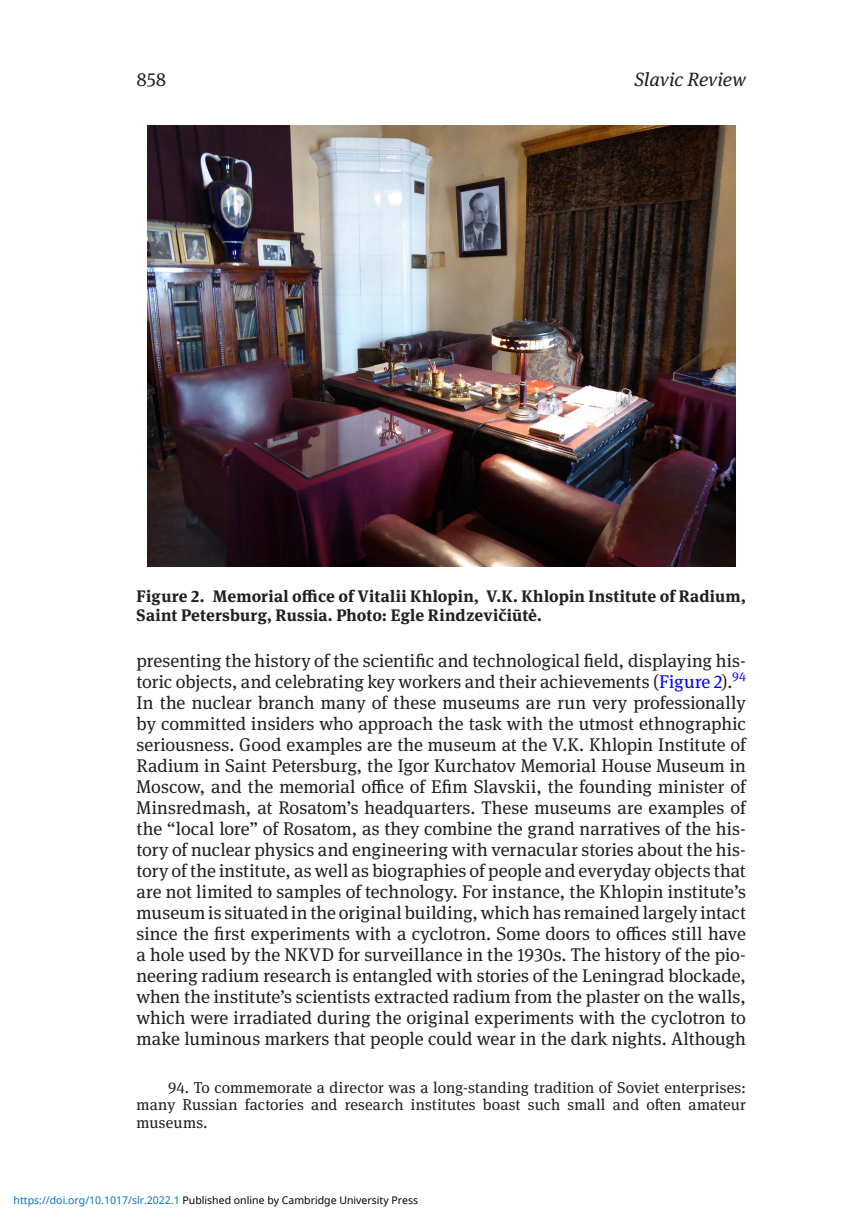
<style>
.page{position:relative;width:851px;height:1229px;background:#fff}
.page>*{position:absolute;margin:0;border:0;box-sizing:border-box;transform-origin:0 0}
.t1{font:italic 19.25px "Meta Serif Pro";letter-spacing:.01em;color:#231f20}
.t2{font:19.25px "Meta Serif Pro";color:#231f20}
.t3{font:18.38px/21px "Meta Serif Pro";color:#231f20;text-align:justify}
.t4{font:700 16.62px/19.2px "Meta Serif Pro";letter-spacing:.01em;color:#231f20}
.t5{font:15.75px/17.5px "Meta Serif Pro";letter-spacing:.01em;color:#231f20;text-align:justify}
.t6{font:10.5px "Noto Sans";color:#000}
.s1{color:#00f}
.s2{color:#0172cf}
</style>
<div class="page">
<img style="left:147px;top:126px;width:588px;height:441px">
<p class="t2" style="left:136px;top:65px;width:31px">858</p>
<p class="t1" style="left:634px;top:65px;width:113px">Slavic Review</p>
<p class="t4" style="left:136px;top:585px;width:610px">Figure 2. Memorial office of Vitalii Khlopin, V.K. Khlopin Institute of Radium,<br>Saint Petersburg, Russia. Photo: Egle Rindzevičiūtė.</p>
<p class="t3" style="left:136px;top:649px;width:611px">presenting the history of the scientific and technological field, displaying his&shy;toric objects, and celebrating key workers and their achievements (<span class="s1">Figure 2</span>).<sup>94<br></sup>In the nuclear branch many of these museums are run very professionally by committed insiders who approach the task with the utmost ethnographic seriousness. Good examples are the museum at the V.K. Khlopin Institute of Radium in Saint Petersburg, the Igor Kurchatov Memorial House Museum in Moscow, and the memorial office of Efim Slavskii, the founding minister of Minsredmash, at Rosatom’s headquarters. These museums are examples of the “local lore” of Rosatom, as they combine the grand narratives of the his&shy;tory of nuclear physics and engineering with vernacular stories about the his&shy;tory of the institute, as well as biographies of people and everyday objects that are not limited to samples of technology. For instance, the Khlopin institute’s museum is situated in the original building, which has remained largely intact since the first experiments with a cyclotron. Some doors to offices still have a hole used by the NKVD for surveillance in the 1930s. The history of the pio&shy;neering radium research is entangled with stories of the Leningrad blockade, when the institute’s scientists extracted radium from the plaster on the walls, which were irradiated during the original experiments with the cyclotron to make luminous markers that people could wear in the dark nights. Although</p>
<p class="t5" style="left:136px;top:1077px;width:611px;text-indent:32px">94. To commemorate a director was a long-standing tradition of Soviet enterprises: many Russian factories and research institutes boast such small and often amateur museums.</p>
<p class="t6" style="left:14px;top:1192px;width:406px"><span class="s2">https://doi.org/10.1017/slr.2022.1</span> Published online by Cambridge University Press</p>
</div>
